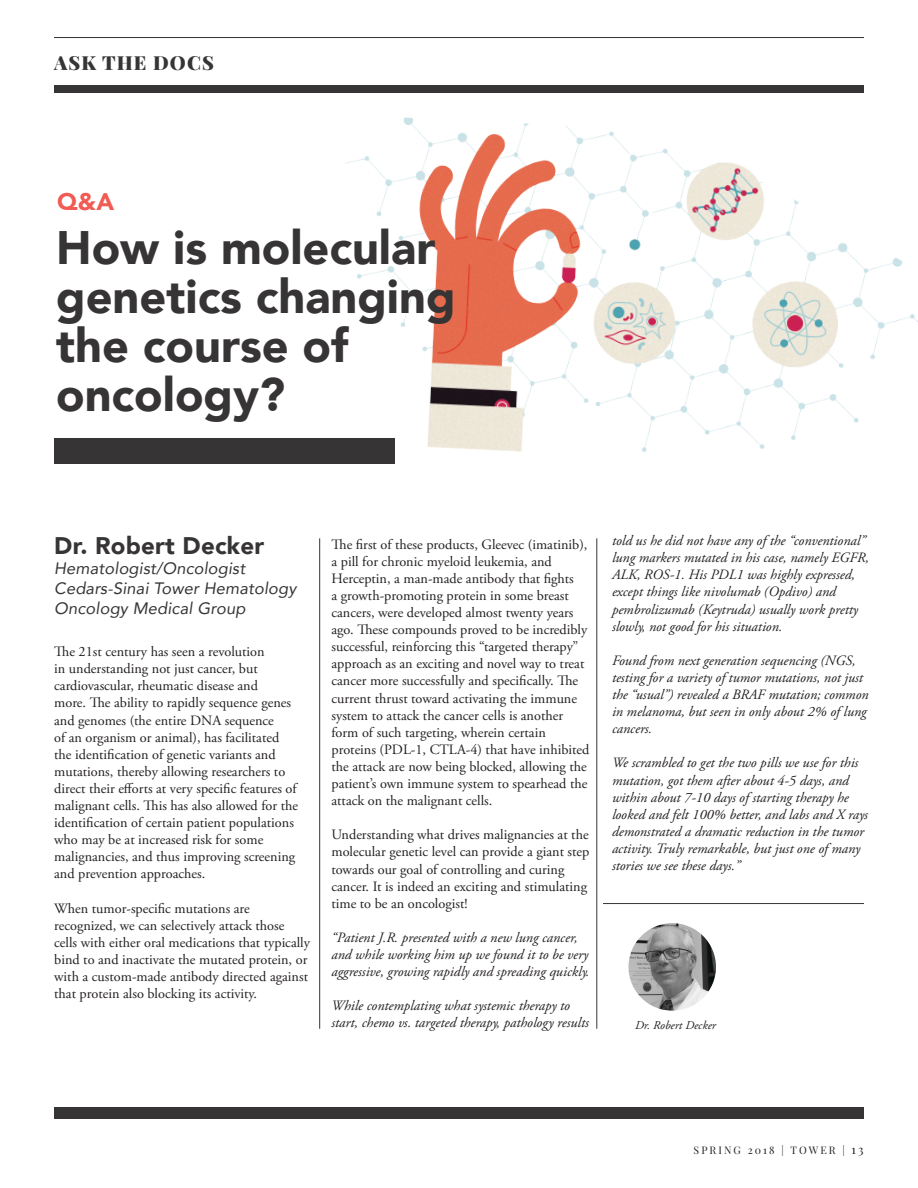
<style>
.page{position:relative;width:918px;height:1188px;background:#fff}
.page>*{position:absolute;margin:0;border:0;box-sizing:border-box;transform-origin:0 0}
.t1{font:900 46.8px/48.8px "Avenir";color:#363435}
.t2{font:900 24px "Avenir";letter-spacing:.01em;color:#363435}
.t3{font:900 24px "Avenir";color:#f15b53}
.t4{font:900 19.35px "Playfair Display";letter-spacing:.06em;color:#363435}
.t5{font:italic 16.5px/19.8px "Avenir";letter-spacing:.01em;color:#363435}
.t6{font:14.25px/17.1px "Adobe Garamond Pro";color:#231f20}
.t7{font:italic 14.25px/17.1px "Adobe Garamond Pro";color:#231f20}
.t8{font:italic 12px "Adobe Garamond Pro";color:#231f20}
.t9{font:10.5px "Playfair Display";letter-spacing:.2em;color:#231f20}
.s1{font-size:12px}
</style>
<div class="page">
<img style="left:345px;top:117px;width:573px;height:347px">
<div style="left:54px;top:86px;width:810px;height:7px;background:#363435"></div>
<hr style="left:319px;top:538px;width:1px;height:491px;background:#363435">
<hr style="left:597px;top:538px;width:1px;height:491px;background:#363435">
<div style="left:54px;top:1107px;width:810px;height:12px;background:#363435"></div>
<div style="left:54px;top:438px;width:340px;height:26px;background:#363435"></div>
<hr style="left:54px;top:37px;width:810px;height:1px;background:#363435">
<img style="left:628px;top:923px;width:88px;height:88px;border-radius:44px">
<hr style="left:603px;top:903px;width:261px;height:1px;background:#363435">
<p class="t4" style="left:54px;top:50px;width:162px">ASK THE DOCS</p>
<p class="t3" style="left:57px;top:181px;width:58px">Q&amp;A</p>
<p class="t1" style="left:56px;top:222px;width:401px">How is molecular genetics changing the course of oncology?</p>
<p class="t2" style="left:54px;top:526px;width:212px">Dr. Robert Decker</p>
<p class="t5" style="left:54px;top:558px;width:244px">Hematologist/Oncologist<br>Cedars-Sinai Tower Hematology<br>Oncology Medical Group</p>
<p class="t6" style="left:54px;top:644px;width:245px">The 21st century has seen a revolution<br>in understanding not just cancer, but cardiovascular, rheumatic disease and<br>more. The ability to rapidly sequence genes and genomes (the entire DNA sequence<br>of an organism or animal), has facilitated the identification of genetic variants and mutations, thereby allowing researchers to direct their efforts at very specific features of malignant cells. This has also allowed for the identification of certain patient populations who may be at increased risk for some malignancies, and thus improving screening and prevention approaches.</p>
<p class="t6" style="left:54px;top:900px;width:257px">When tumor-specific mutations are recognized, we can selectively attack those cells with either oral medications that typically bind to and inactivate the mutated protein, or with a custom-made antibody directed against that protein also blocking its activity.</p>
<p class="t6" style="left:332px;top:536px;width:259px">The first of these products, Gleevec (imatinib), a pill for chronic myeloid leukemia, and Herceptin, a man-made antibody that fights<br>a growth-promoting protein in some breast cancers, were developed almost twenty years ago. These compounds proved to be incredibly successful, reinforcing this “targeted therapy” approach as an exciting and novel way to treat cancer more successfully and specifically. The current thrust toward activating the immune system to attack the cancer cells is another form of such targeting, wherein certain proteins (PDL-1, CTLA-4) that have inhibited the attack are now being blocked, allowing the patient’s own immune system to spearhead the attack on the malignant cells.</p>
<p class="t6" style="left:332px;top:827px;width:259px">Understanding what drives malignancies at the molecular genetic level can provide a giant step towards our goal of controlling and curing cancer. It is indeed an exciting and stimulating time to be an oncologist!</p>
<p class="t7" style="left:332px;top:929px;width:259px">“Patient J.R. presented with a new lung cancer, and while working him up we found it to be very aggressive, growing rapidly and spreading quickly.</p>
<p class="t7" style="left:332px;top:998px;width:259px">While contemplating what systemic therapy to start, chemo vs. targeted therapy, pathology results</p>
<p class="t7" style="left:612px;top:533px;width:258px">told us he did not have any of the “conventional” lung markers mutated in his case, namely EGFR, ALK, ROS-1. His PDL1 was highly expressed, except things like nivolumab (Opdivo) and pembrolizumab (Keytruda) usually work pretty slowly, not good for his situation.</p>
<p class="t7" style="left:612px;top:652px;width:258px">Found from next generation sequencing (NGS, testing for a variety of tumor mutations, not just the “usual”) revealed a BRAF mutation; common in melanoma, but seen in only about 2% of lung cancers.</p>
<p class="t7" style="left:612px;top:755px;width:258px">We scrambled to get the two pills we use for this mutation, got them after about 4-5 days, and within about 7-10 days of starting therapy he looked and felt 100% better, and labs and X rays demonstrated a dramatic reduction in the tumor activity. Truly remarkable, but just one of many stories we see these days.”</p>
<p class="t8" style="left:635px;top:1018px;width:82px">Dr. Robert Decker</p>
<p class="t9" style="left:694px;top:1144px;width:172px">SPRING 2018 | TOWER | <span class="s1">13</span></p>
</div>
